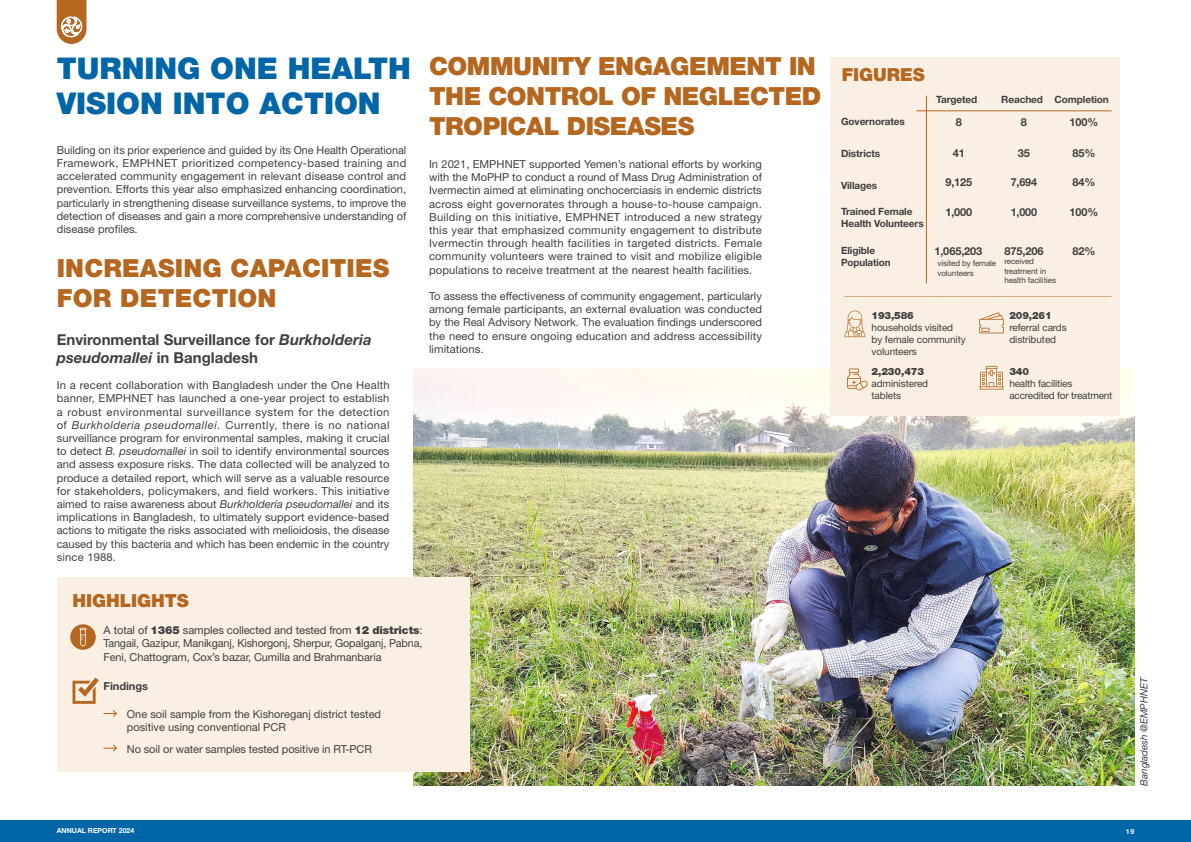
<style>
.page{position:relative;width:1191px;height:842px;background:#fff}
.page>*{position:absolute;margin:0;border:0;box-sizing:border-box;transform-origin:0 0}
.t1{font:900 30px/35px "Helvetica Neue LT Pro";color:#0066a8}
.t2{font:900 25px/30px "Helvetica Neue LT Pro";letter-spacing:-.02em;color:#b5661f}
.t3{font:900 25px/30px "Helvetica Neue LT Pro";letter-spacing:.01em;color:#b5661f}
.t4{font:900 18px "Helvetica Neue LT Pro";color:#b5661f}
.t5{font:700 15px/18px "Helvetica Neue LT Pro";color:#404040}
.t6{font:11px/13.2px "Helvetica Neue LT Pro";color:#404040;text-align:justify}
.t7{font:700 11px "Helvetica Neue LT Pro";letter-spacing:-.01em;color:#404040}
.t8{font:10px/12px "Helvetica Neue LT Pro";letter-spacing:-.01em;color:#404040}
.t9{font:700 10px/12px "Helvetica Neue LT Pro";letter-spacing:-.01em;color:#404040}
.t10{font:900 10px "Helvetica Neue LT Pro";letter-spacing:-.01em;color:#404040}
.t11{font:italic 10px "Helvetica Neue LT Pro";letter-spacing:-.005em;color:#404040}
.t12{font:8px/9.6px "Helvetica Neue LT Pro";letter-spacing:-.01em;color:#404040}
.t13{font:700 7px "Helvetica Neue LT Pro";color:#fff}
.s1{font-style:italic}
.s2{font-weight:900}
</style>
<div class="page">
<div style="left:0;top:820px;width:1191px;height:22px;background:#0066a8"></div>
<img style="left:413px;top:369px;width:721px;height:417px">
<svg style="left:57px;top:0;width:29px;height:44px"></svg>
<div style="left:57px;top:577px;width:412px;height:194px;background:#faefe3"></div>
<svg style="left:73px;top:678px;width:26px;height:26px"></svg>
<svg style="left:103px;top:710px;width:14px;height:7px"></svg>
<svg style="left:103px;top:744px;width:14px;height:8px"></svg>
<div style="left:831px;top:57px;width:289px;height:358px;background:#faefe3"></div>
<hr style="left:926px;top:96px;width:1px;height:187px;background:#b5661f">
<hr style="left:916px;top:111px;width:195px;height:1px;background:#b5661f">
<svg style="left:844px;top:296px;width:268px;height:1px"></svg>
<svg style="left:844px;top:311px;width:21px;height:26px"></svg>
<svg style="left:979px;top:312px;width:25px;height:21px"></svg>
<svg style="left:847px;top:368px;width:21px;height:23px"></svg>
<svg style="left:979px;top:366px;width:24px;height:24px"></svg>
<div style="left:70px;top:624px;width:26px;height:26px;background:#b5661f;border-radius:50%"></div>
<svg style="left:80px;top:628px;width:6px;height:18px"></svg>
<h1 class="t1" style="left:57px;top:50px;width:356px">TURNING ONE HEALTH<br>VISION INTO ACTION</h1>
<p class="t6" style="left:57px;top:143px;width:351px">Building on its prior experience and guided by its One Health Operational Framework, EMPHNET prioritized competency-based training and accelerated community engagement in relevant disease control and prevention. Efforts this year also emphasized enhancing coordination, particularly in strengthening disease surveillance systems, to improve the detection of diseases and gain a more comprehensive understanding of disease profiles.</p>
<h2 class="t3" style="left:57px;top:253px;width:334px">INCREASING CAPACITIES<br>FOR DETECTION</h2>
<h3 class="t5" style="left:57px;top:331px;width:316px">Environmental Surveillance for <span class="s1">Burkholderia pseudomallei</span> in Bangladesh</h3>
<p class="t6" style="left:57px;top:378px;width:334px">In a recent collaboration with Bangladesh under the One Health banner, EMPHNET has launched a one-year project to establish a robust environmental surveillance system for the detection of <span class="s1">Burkholderia pseudomallei</span>. Currently, there is no national surveillance program for environmental samples, making it crucial to detect <span class="s1">B. pseudomallei</span> in soil to identify environmental sources and assess exposure risks. The data collected will be analyzed to produce a detailed report, which will serve as a valuable resource for stakeholders, policymakers, and field workers. This initiative aimed to raise awareness about <span class="s1">Burkholderia pseudomallei</span> and its implications in Bangladesh, to ultimately support evidence-based actions to mitigate the risks associated with melioidosis, the disease caused by this bacteria and which has been endemic in the country since 1988.</p>
<h2 class="t2" style="left:429px;top:50px;width:393px">COMMUNITY ENGAGEMENT IN<br>THE CONTROL OF NEGLECTED<br>TROPICAL DISEASES</h2>
<p class="t6" style="left:429px;top:157px;width:334px">In 2021, EMPHNET supported Yemen’s national efforts by working with the MoPHP to conduct a round of Mass Drug Administration of Ivermectin aimed at eliminating onchocerciasis in endemic districts across eight governorates through a house-to-house campaign.<br>Building on this initiative, EMPHNET introduced a new strategy this year that emphasized community engagement to distribute Ivermectin through health facilities in targeted districts. Female community volunteers were trained to visit and mobilize eligible populations to receive treatment at the nearest health facilities.</p>
<p class="t6" style="left:429px;top:289px;width:334px">To assess the effectiveness of community engagement, particularly among female participants, an external evaluation was conducted by the Real Advisory Network. The evaluation findings underscored the need to ensure ongoing education and address accessibility limitations.</p>
<h3 class="t4" style="left:73px;top:590px;width:118px">HIGHLIGHTS</h3>
<p class="t6" style="left:103px;top:623px;width:320px">A total of <span class="s2">1365</span> samples collected and tested from <span class="s2">12 districts</span>:<br>Tangail, Gazipur, Manikganj, Kishorgonj, Sherpur, Gopalganj, Pabna, Feni, Chattogram, Cox’s bazar, Cumilla and Brahmanbaria</p>
<p class="t7" style="left:103px;top:679px;width:46px">Findings</p>
<p class="t6" style="left:127px;top:707px;width:256px">One soil sample from the Kishoreganj district tested positive using conventional PCR</p>
<p class="t6" style="left:127px;top:742px;width:246px">No soil or water samples tested positive in RT-PCR</p>
<h3 class="t4" style="left:842px;top:64px;width:85px">FIGURES</h3>
<p class="t9" style="left:841px;top:115px;width:65px">Governorates</p>
<p class="t7" style="left:955px;top:115px;width:8px">8</p>
<p class="t7" style="left:952px;top:147px;width:14px">41</p>
<p class="t7" style="left:945px;top:175px;width:28px">9,125</p>
<p class="t7" style="left:945px;top:205px;width:28px">1,000</p>
<p class="t7" style="left:934px;top:244px;width:50px">1,065,203</p>
<p class="t9" style="left:936px;top:93px;width:43px">Targeted</p>
<p class="t9" style="left:1001px;top:93px;width:109px">Reached Completion</p>
<p class="t7" style="left:1069px;top:115px;width:30px">100%</p>
<p class="t7" style="left:1072px;top:147px;width:25px">85%</p>
<p class="t7" style="left:1072px;top:175px;width:25px">84%</p>
<p class="t7" style="left:1069px;top:205px;width:30px">100%</p>
<p class="t7" style="left:1072px;top:244px;width:25px">82%</p>
<p class="t7" style="left:1021px;top:115px;width:8px">8</p>
<p class="t7" style="left:1017px;top:147px;width:14px">35</p>
<p class="t7" style="left:1010px;top:175px;width:28px">7,694</p>
<p class="t7" style="left:1010px;top:205px;width:28px">1,000</p>
<p class="t7" style="left:1004px;top:244px;width:41px">875,206</p>
<p class="t9" style="left:841px;top:147px;width:41px">Districts</p>
<p class="t9" style="left:841px;top:179px;width:38px">Villages</p>
<p class="t9" style="left:841px;top:205px;width:84px">Trained Female<br>Health Volunteers</p>
<p class="t9" style="left:841px;top:245px;width:51px">Eligible<br>Population</p>
<p class="t12" style="left:1004px;top:256px;width:53px">received treatment in health facilities</p>
<p class="t12" style="left:937px;top:258px;width:60px">visited by female volunteers</p>
<p class="t10" style="left:871px;top:309px;width:44px">193,586</p>
<p class="t10" style="left:1009px;top:309px;width:44px">209,261</p>
<p class="t8" style="left:871px;top:321px;width:96px">households visited by female community volunteers</p>
<p class="t8" style="left:871px;top:377px;width:58px">administered tablets</p>
<p class="t10" style="left:871px;top:365px;width:54px">2,230,473</p>
<p class="t8" style="left:1009px;top:321px;width:59px">referral cards distributed</p>
<p class="t8" style="left:1009px;top:377px;width:105px">health facilities accredited for treatment</p>
<p class="t10" style="left:1009px;top:365px;width:21px">340</p>
<p class="t11" style="left:1137px;top:786px;width:110px;rotate:-90deg">Bangladesh @EMPHNET</p>
<p class="t13" style="left:57px;top:826px;width:79px">ANNUAL REPORT 2024</p>
<p class="t13" style="left:1125px;top:827px;width:10px">19</p>
</div>
